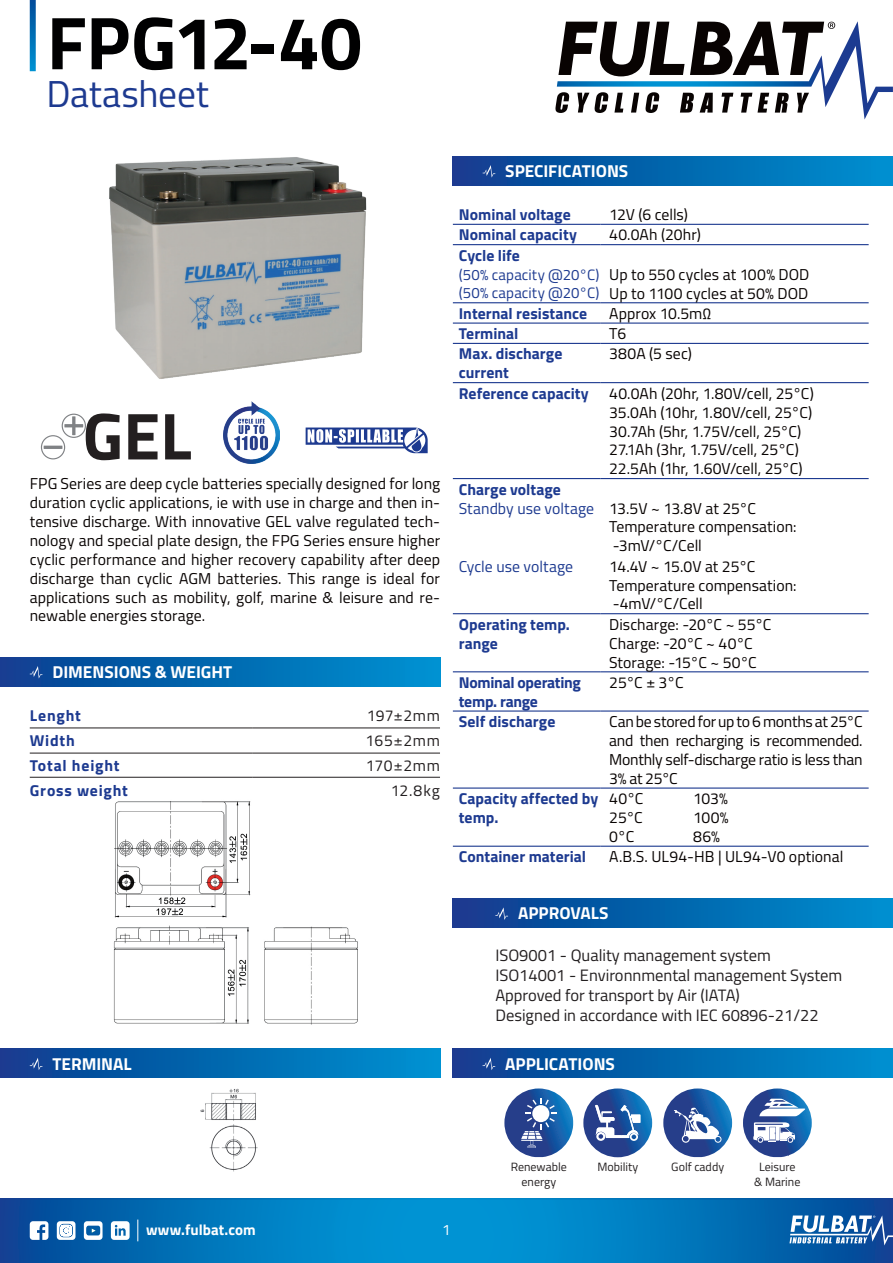
<style>
.page{position:relative;width:893px;height:1263px;background:#fff}
.page>*{position:absolute;margin:0;border:0;box-sizing:border-box;transform-origin:0 0}
.t1{font:700 75px "Titillium";letter-spacing:-.005em;color:#000001}
.t2{font:700 66.45px "Titillium";color:#231f20}
.t3{font:37.5px "Titillium";letter-spacing:-.005em;color:#1d3a90}
.t4{font:700 17.25px "Titillium";color:#fff}
.t5{font:16.5px/19.8px "Titillium";color:#231f20}
.t6{font:15.75px/18.9px "Titillium";color:#080302}
.t7{font:700 15.75px/18.9px "Titillium";color:#1d3a90}
.t8{font:15.75px "Titillium";color:#1d3a90}
.t9{font:15.75px "Titillium";letter-spacing:.04em;color:#231f20}
.t10{font:700 15.75px/18.9px "Titillium";letter-spacing:-.02em;color:#1d3a90}
.t11{font:700 15.75px "Titillium";letter-spacing:.05em;color:#1d3a90}
.t12{font:700 15.75px "Titillium";letter-spacing:.055em;color:#1d3a90}
.t13{font:15px/18px "Titillium";letter-spacing:.01em;color:#1d3a90}
.t14{font:700 15px "Titillium Web";letter-spacing:.005em;color:#fff}
.t15{font:15px "Titillium Web";color:#fff}
.t16{font:12px/14.4px "Titillium";color:#231f20;text-align:center}
.s1{color:#080302}
</style>
<div class="page">
<svg style="left:0;top:1198px;width:893px;height:65px;background:#0177bc"></svg>
<svg style="left:30px;top:1221px;width:18px;height:19px"></svg>
<svg style="left:57px;top:1221px;width:18px;height:19px"></svg>
<svg style="left:84px;top:1221px;width:19px;height:19px"></svg>
<svg style="left:111px;top:1221px;width:19px;height:19px"></svg>
<svg style="left:137px;top:1219px;width:1px;height:22px"></svg>
<svg style="left:30px;top:0;width:6px;height:71px"></svg>
<svg style="left:555px;top:21px;width:338px;height:99px"></svg>
<svg style="left:789px;top:1215px;width:104px;height:30px"></svg>
<hr style="left:453px;top:224px;width:148px;height:1px;background:#1d3a90">
<hr style="left:453px;top:244px;width:148px;height:1px;background:#1d3a90">
<hr style="left:453px;top:302px;width:148px;height:1px;background:#1d3a90">
<hr style="left:453px;top:322px;width:148px;height:2px;background:#1d3a90">
<hr style="left:453px;top:343px;width:148px;height:1px;background:#1d3a90">
<hr style="left:453px;top:382px;width:148px;height:1px;background:#1d3a90">
<hr style="left:601px;top:224px;width:268px;height:1px;background:#1d3a90">
<hr style="left:601px;top:244px;width:268px;height:1px;background:#1d3a90">
<hr style="left:601px;top:302px;width:268px;height:1px;background:#1d3a90">
<hr style="left:601px;top:322px;width:268px;height:2px;background:#1d3a90">
<hr style="left:601px;top:343px;width:268px;height:1px;background:#1d3a90">
<hr style="left:601px;top:382px;width:268px;height:1px;background:#1d3a90">
<hr style="left:453px;top:478px;width:148px;height:1px;background:#1d3a90">
<hr style="left:601px;top:478px;width:268px;height:1px;background:#1d3a90">
<hr style="left:453px;top:613px;width:148px;height:1px;background:#1d3a90">
<hr style="left:601px;top:613px;width:268px;height:1px;background:#1d3a90">
<hr style="left:453px;top:671px;width:148px;height:1px;background:#1d3a90">
<hr style="left:453px;top:710px;width:148px;height:2px;background:#1d3a90">
<hr style="left:453px;top:787px;width:148px;height:2px;background:#1d3a90">
<hr style="left:601px;top:671px;width:268px;height:1px;background:#1d3a90">
<hr style="left:601px;top:710px;width:268px;height:2px;background:#1d3a90">
<hr style="left:601px;top:787px;width:268px;height:2px;background:#1d3a90">
<hr style="left:453px;top:846px;width:148px;height:1px;background:#1d3a90">
<hr style="left:601px;top:846px;width:268px;height:1px;background:#1d3a90">
<svg style="left:453px;top:156px;width:440px;height:29px;background:#0366af"></svg>
<svg style="left:483px;top:165px;width:12px;height:13px"></svg>
<svg style="left:453px;top:898px;width:440px;height:29px;background:#0365ae"></svg>
<svg style="left:495px;top:907px;width:13px;height:13px"></svg>
<hr style="left:30px;top:727px;width:222px;height:1px;background:#231f20">
<hr style="left:252px;top:727px;width:188px;height:1px;background:#231f20">
<hr style="left:30px;top:753px;width:222px;height:1px;background:#231f20">
<hr style="left:252px;top:753px;width:188px;height:1px;background:#231f20">
<hr style="left:30px;top:777px;width:222px;height:1px;background:#231f20">
<hr style="left:252px;top:777px;width:188px;height:1px;background:#231f20">
<div style="left:0;top:657px;width:440px;height:29px;background:linear-gradient(to right,#093f90,#0093d1)"></div>
<svg style="left:30px;top:666px;width:12px;height:12px"></svg>
<svg style="left:453px;top:1049px;width:440px;height:29px;background:#0366af"></svg>
<svg style="left:483px;top:1058px;width:12px;height:12px"></svg>
<svg style="left:0;top:1049px;width:440px;height:29px;background:#0368b0"></svg>
<svg style="left:30px;top:1058px;width:12px;height:12px"></svg>
<svg style="left:504px;top:1088px;width:69px;height:69px"></svg>
<svg style="left:583px;top:1088px;width:69px;height:69px"></svg>
<svg style="left:743px;top:1088px;width:68px;height:69px"></svg>
<svg style="left:663px;top:1088px;width:69px;height:69px"></svg>
<img style="left:109px;top:157px;width:258px;height:245px">
<img style="left:113px;top:925px;width:136px;height:99px">
<img style="left:264px;top:926px;width:94px;height:99px">
<img style="left:114px;top:801px;width:137px;height:117px">
<img style="left:200px;top:1088px;width:58px;height:84px">
<svg style="left:41px;top:414px;width:45px;height:45px"></svg>
<svg style="left:306px;top:427px;width:122px;height:26px"></svg>
<img style="left:224px;top:402px;width:56px;height:61px">
<h1 class="t1" style="left:47px;top:-14px;width:317px">FPG12-40</h1>
<h3 class="t3" style="left:46px;top:66px;width:164px">Datasheet</h3>
<h2 class="t2" style="left:83px;top:385px;width:110px">GEL</h2>
<p class="t6" style="left:30px;top:473px;width:412px;text-align:justify">FPG Series are deep cycle batteries specially designed for long duration cyclic applications, ie with use in charge and then in&shy;tensive discharge. With innovative GEL valve regulated tech&shy;nology and special plate design, the FPG Series ensure higher cyclic performance and higher recovery capability after deep discharge than cyclic AGM batteries. This range is ideal for applications such as mobility, golf, marine &amp; leisure and re&shy;newable energies storage.</p>
<p class="t4" style="left:52px;top:659px;width:181px">DIMENSIONS &amp; WEIGHT</p>
<p class="t7" style="left:30px;top:705px;width:53px">Lenght</p>
<p class="t9" style="left:367px;top:704px;width:75px">197±2mm</p>
<p class="t7" style="left:30px;top:731px;width:47px">Width</p>
<p class="t9" style="left:366px;top:729px;width:76px">165±2mm</p>
<p class="t11" style="left:30px;top:753px;width:91px">Total height</p>
<p class="t9" style="left:366px;top:754px;width:76px">170±2mm</p>
<p class="t12" style="left:30px;top:778px;width:100px">Gross weight</p>
<p class="t9" style="left:391px;top:779px;width:51px">12.8kg</p>
<p class="t4" style="left:505px;top:158px;width:125px">SPECIFICATIONS</p>
<p class="t7" style="left:459px;top:204px;width:113px">Nominal voltage</p>
<p class="t6" style="left:609px;top:204px;width:80px">12V (6 cells)</p>
<p class="t7" style="left:459px;top:225px;width:120px">Nominal capacity</p>
<p class="t6" style="left:609px;top:225px;width:93px">40.0Ah (20hr)</p>
<p class="t7" style="left:459px;top:245px;width:62px">Cycle life</p>
<p class="t13" style="left:459px;top:265px;width:142px">(50% capacity @20°C) (50% capacity @20°C)</p>
<p class="t6" style="left:609px;top:264px;width:202px">Up to 550 cycles at 100% DOD<br>Up to 1100 cycles at 50% DOD</p>
<p class="t7" style="left:459px;top:303px;width:130px">Internal resistance</p>
<p class="t6" style="left:609px;top:303px;width:104px">Approx 10.5mΩ</p>
<p class="t7" style="left:459px;top:323px;width:61px">Terminal</p>
<p class="t6" style="left:609px;top:323px;width:18px">T6</p>
<p class="t7" style="left:459px;top:344px;width:105px">Max. discharge current</p>
<p class="t6" style="left:609px;top:344px;width:84px">380A (5 sec)</p>
<p class="t7" style="left:459px;top:383px;width:131px">Reference capacity</p>
<p class="t6" style="left:609px;top:383px;width:206px">40.0Ah (20hr, 1.80V/cell, 25°C)<br>35.0Ah (10hr, 1.80V/cell, 25°C)<br>30.7Ah (5hr, 1.75V/cell, 25°C)<br>27.1Ah (3hr, 1.75V/cell, 25°C)<br>22.5Ah (1hr, 1.60V/cell, 25°C)</p>
<p class="t7" style="left:459px;top:479px;width:104px">Charge voltage</p>
<p class="t8" style="left:459px;top:496px;width:299px">Standby use voltage <span class="s1">13.5V ~ 13.8V at 25°C</span></p>
<p class="t6" style="left:609px;top:517px;width:189px">Temperature compensation:</p>
<p class="t6" style="left:613px;top:536px;width:91px">-3mV/°C/Cell</p>
<p class="t8" style="left:459px;top:555px;width:116px">Cycle use voltage</p>
<p class="t6" style="left:609px;top:556px;width:189px">14.4V ~ 15.0V at 25°C<br>Temperature compensation: -4mV/°C/Cell</p>
<p class="t7" style="left:459px;top:614px;width:113px">Operating temp. range</p>
<p class="t6" style="left:609px;top:614px;width:164px">Discharge: -20°C ~ 55°C<br>Charge: -20°C ~ 40°C<br>Storage: -15°C ~ 50°C</p>
<p class="t10" style="left:459px;top:672px;width:124px">Nominal operating temp. range</p>
<p class="t6" style="left:609px;top:672px;width:76px">25°C ± 3°C</p>
<p class="t7" style="left:459px;top:711px;width:98px">Self discharge</p>
<p class="t6" style="left:609px;top:711px;width:255px;text-align:justify">Can be stored for up to 6 months at 25°C and then recharging is recommended.<br>Monthly self-discharge ratio is less than 3% at 25°C</p>
<p class="t7" style="left:459px;top:788px;width:141px">Capacity affected by temp.</p>
<p class="t6" style="left:609px;top:788px;width:36px">40°C</p>
<p class="t6" style="left:693px;top:788px;width:36px">103%</p>
<p class="t6" style="left:609px;top:807px;width:35px">25°C</p>
<p class="t6" style="left:693px;top:807px;width:37px">100%</p>
<p class="t6" style="left:609px;top:826px;width:27px">0°C</p>
<p class="t6" style="left:693px;top:826px;width:28px">86%</p>
<p class="t7" style="left:459px;top:846px;width:129px">Container material</p>
<p class="t6" style="left:609px;top:846px;width:236px">A.B.S. UL94-HB | UL94-V0 optional</p>
<p class="t4" style="left:518px;top:900px;width:92px">APPROVALS</p>
<p class="t5" style="left:495px;top:945px;width:349px">ISO9001 - Quality management system ISO14001 - Environnmental management System Approved for transport by Air (IATA)<br>Designed in accordance with IEC 60896-21/22</p>
<p class="t4" style="left:52px;top:1050px;width:81px">TERMINAL</p>
<p class="t4" style="left:505px;top:1050px;width:111px">APPLICATIONS</p>
<p class="t14" style="left:146px;top:1218px;width:111px">www.fulbat.com</p>
<p class="t15" style="left:442px;top:1219px;width:10px">1</p>
<p class="t16" style="left:671px;top:1159px;width:54px">Golf caddy</p>
<p class="t16" style="left:511px;top:1159px;width:58px">Renewable energy</p>
<p class="t16" style="left:597px;top:1159px;width:42px">Mobility</p>
<p class="t16" style="left:754px;top:1159px;width:48px">Leisure &amp; Marine</p>
</div>
